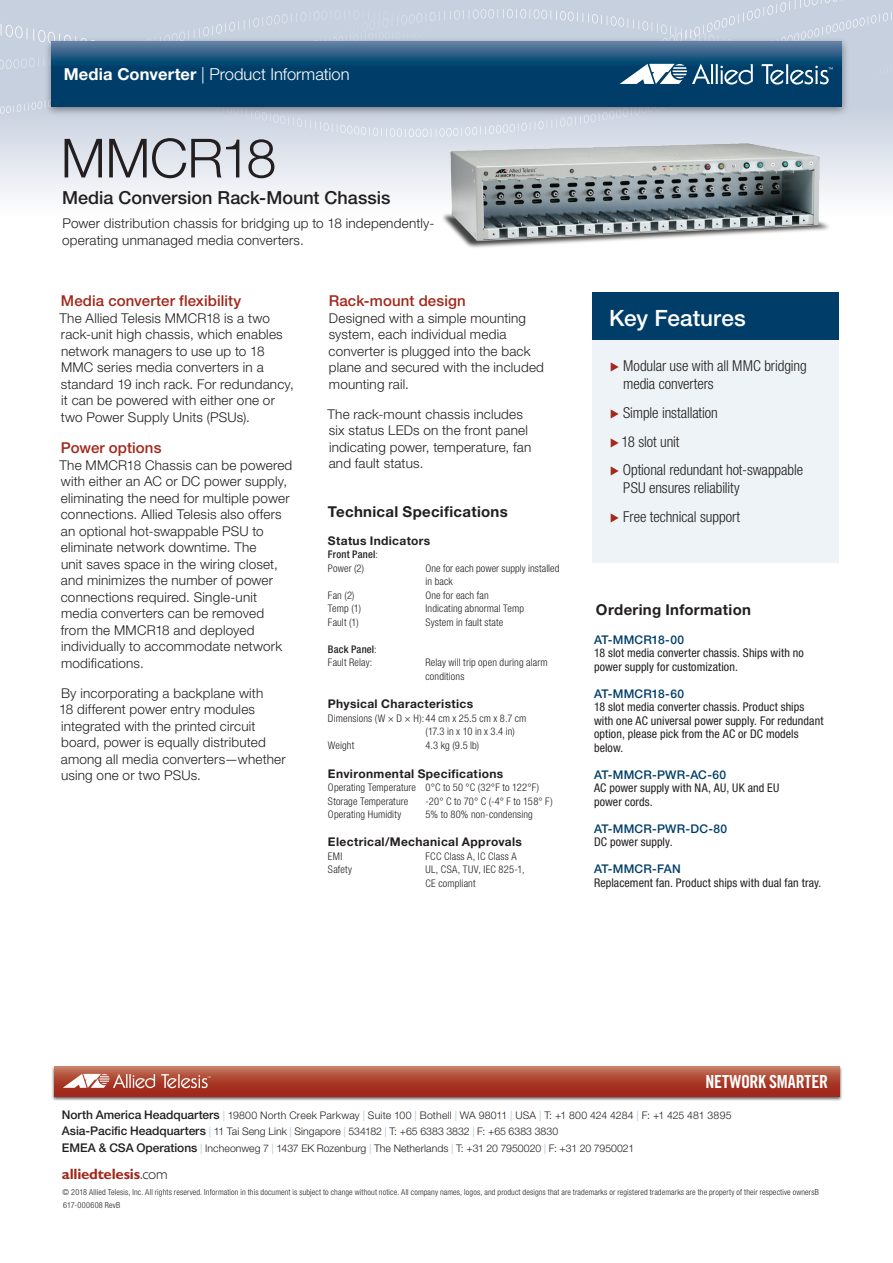
<style>
.page{position:relative;width:893px;height:1263px;background:#fff}
.page>*{position:absolute;margin:0;border:0;box-sizing:border-box;transform-origin:0 0}
.t1{font:300 54px "Helvetica Neue";letter-spacing:-.01em;color:#231f20}
.t2{font:500 22.5px "Helvetica Neue";color:#fff}
.t3{font:500 18px "Helvetica Neue";color:#231f20}
.t4{font:18px "Trade Gothic Bold Cond Twenty";letter-spacing:-.01em;color:#fff}
.t5{font:300 16.5px "Helvetica Neue";color:#fff}
.t6{font:300 condensed 15px/28.7px "Helvetica Neue";letter-spacing:-.005em;color:#231f20}
.t7{font:500 15px "Helvetica Neue";letter-spacing:.005em;color:#a1281b}
.t8{font:700 15px "Helvetica Neue";letter-spacing:.02em;color:#231f20}
.t9{font:700 15px "Gill Sans Std";letter-spacing:-.015em;color:#a1281b}
.t10{font:300 13.5px/16.5px "Helvetica Neue";letter-spacing:.015em;color:#231f20}
.t11{font:condensed 12px/13.5px "Helvetica Neue";letter-spacing:.01em;color:#231f20}
.t12{font:700 12px "Helvetica Neue";letter-spacing:.03em;color:#231f20}
.t13{font:500 12px "Helvetica Neue";letter-spacing:.015em;color:#003e69}
.t14{font:300 condensed 10.5px/13.5px "Helvetica Neue";letter-spacing:.01em;color:#231f20}
.t15{font:300 10.5px/16.5px "Helvetica Neue";letter-spacing:.005em;color:#231f20}
.t16{font:500 condensed 10.5px/13.5px "Helvetica Neue";letter-spacing:.02em;color:#231f20}
.t17{font:300 condensed 8.25px "Helvetica Neue";letter-spacing:.02em;color:#231f20}
.s1{font-weight:700}
.s2{font-weight:300}
.s3{font-weight:500}
.s4{font-family:"Allied Telesis";font-stretch:normal;color:#a1281b}
.s5{font-weight:500;font-size:12px}
.s6{color:#a0bed1}
.s7{font-weight:300;color:#231f20}
</style>
<div class="page">
<div style="left:592px;top:298px;width:247px;height:265px;background:#edf3f6"></div>
<div style="left:592px;top:293px;width:247px;height:47px;background:#003e69"></div>
<div style="left:51px;top:1065px;width:791px;height:36px;background:#231f20;opacity:.75"></div>
<svg style="left:54px;top:1066px;width:785px;height:30px;background:#ae4835"></svg>
<svg style="left:161px;top:1074px;width:49px;height:15px"></svg>
<svg style="left:63px;top:1074px;width:92px;height:15px"></svg>
<div style="left:0;top:0;width:893px;height:215px;background:linear-gradient(to bottom,#bbc6d8,#f0f2f6)"></div>
<svg style="left:339px;top:32px;width:94px;height:5px"></svg>
<svg style="left:0;top:21px;width:97px;height:31px;background:#c9d2e0"></svg>
<svg style="left:282px;top:10px;width:126px;height:14px;background:#c9d1e0"></svg>
<svg style="left:869px;top:58px;width:24px;height:20px"></svg>
<svg style="left:454px;top:9px;width:93px;height:11px"></svg>
<svg style="left:812px;top:0;width:81px;height:28px;background:#c9d2e0"></svg>
<div style="left:43px;top:37px;width:807px;height:80px;background:#231f20;opacity:.5"></div>
<svg style="left:51px;top:42px;width:791px;height:64px;background:#22577f"></svg>
<svg style="left:762px;top:64px;width:71px;height:21px"></svg>
<svg style="left:183px;top:64px;width:570px;height:44px;background:#0f4971"></svg>
<img style="left:440px;top:144px;width:391px;height:104px">
<p class="t5" style="left:64px;top:64px;width:287px"><span class="s1">Media Converter</span> | Product Information</p>
<h1 class="t1" style="left:61px;top:125px;width:217px">MMCR18</h1>
<h3 class="t3" style="left:62px;top:186px;width:330px">Media Conversion Rack-Mount Chassis</h3>
<p class="t10" style="left:62px;top:215px;width:374px">Power distribution chassis for bridging up to 18 independently&shy;operating unmanaged media converters.</p>
<p class="t7" style="left:61px;top:292px;width:182px">Media converter flexibility</p>
<p class="t10" style="left:59px;top:309px;width:236px">The Allied Telesis MMCR18 is a two rack-unit high chassis, which enables network managers to use up to 18<br>MMC series media converters in a standard 19 inch rack. For redundancy, it can be powered with either one or two Power Supply Units (PSUs).</p>
<p class="t7" style="left:61px;top:439px;width:102px">Power options</p>
<p class="t10" style="left:59px;top:456px;width:234px">The MMCR18 Chassis can be powered with either an AC or DC power supply, eliminating the need for multiple power connections. Allied Telesis also offers an optional hot-swappable PSU to eliminate network downtime. The<br>unit saves space in the wiring closet, and minimizes the number of power connections required. Single-unit media converters can be removed from the MMCR18 and deployed individually to accommodate network modifications.</p>
<p class="t10" style="left:59px;top:684px;width:228px">By incorporating a backplane with<br>18 different power entry modules integrated with the printed circuit board, power is equally distributed among all media converters—whether using one or two PSUs.</p>
<p class="t7" style="left:329px;top:292px;width:138px">Rack-mount design</p>
<p class="t10" style="left:329px;top:309px;width:217px">Designed with a simple mounting system, each individual media converter is plugged into the back plane and secured with the included mounting rail.</p>
<p class="t10" style="left:327px;top:405px;width:205px">The rack-mount chassis includes six status LEDs on the front panel indicating power, temperature, fan and fault status.</p>
<p class="t8" style="left:328px;top:502px;width:181px">Technical Specifications</p>
<p class="t12" style="left:328px;top:533px;width:104px">Status Indicators</p>
<p class="t16" style="left:328px;top:547px;width:51px">Front Panel<span class="s2">:<br>Power (2)</span></p>
<p class="t14" style="left:425px;top:561px;width:136px">One for each power supply installed in back</p>
<p class="t14" style="left:328px;top:588px;width:28px">Fan (2)</p>
<p class="t14" style="left:425px;top:588px;width:65px">One for each fan</p>
<p class="t14" style="left:328px;top:601px;width:35px">Temp (1)</p>
<p class="t14" style="left:425px;top:601px;width:100px">Indicating abnormal Temp</p>
<p class="t14" style="left:328px;top:615px;width:32px">Fault (1)</p>
<p class="t14" style="left:425px;top:615px;width:79px">System in fault state</p>
<p class="t14" style="left:328px;top:642px;width:50px"><span class="s3">Back Panel</span>:<br>Fault Relay:</p>
<p class="t14" style="left:425px;top:655px;width:124px">Relay will trip open during alarm conditions</p>
<p class="t12" style="left:328px;top:697px;width:147px">Physical Characteristics</p>
<p class="t14" style="left:328px;top:711px;width:200px">Dimensions (W × D × H):44 cm x 25.5 cm x 8.7 cm</p>
<p class="t14" style="left:425px;top:725px;width:91px">(17.3 in x 10 in x 3.4 in)</p>
<p class="t14" style="left:328px;top:738px;width:28px">Weight</p>
<p class="t14" style="left:425px;top:738px;width:55px">4.3 kg (9.5 lb)</p>
<p class="t12" style="left:328px;top:766px;width:177px">Environmental Specifications</p>
<p class="t14" style="left:328px;top:781px;width:213px">Operating Temperature 0°C to 50 °C (32°F to 122°F)<br>Storage Temperature</p>
<p class="t14" style="left:425px;top:794px;width:129px">-20° C to 70° C (-4° F to 158° F)</p>
<p class="t14" style="left:328px;top:808px;width:75px">Operating Humidity</p>
<p class="t14" style="left:425px;top:808px;width:109px">5% to 80% non-condensing</p>
<p class="t12" style="left:328px;top:834px;width:195px">Electrical/Mechanical Approvals</p>
<p class="t14" style="left:328px;top:849px;width:16px">EMI</p>
<p class="t14" style="left:425px;top:849px;width:93px">FCC Class A, IC Class A</p>
<p class="t14" style="left:328px;top:862px;width:25px">Safety</p>
<p class="t14" style="left:425px;top:862px;width:101px">UL, CSA, TUV, IEC 825-1,<br>CE compliant</p>
<h2 class="t2" style="left:609px;top:304px;width:138px">Key Features</h2>
<p class="t6" style="left:623px;top:357px;width:185px;line-height:18px;text-indent:-13px"><span class="s4">ۼ</span> Modular use with all MMC bridging media converters</p>
<p class="t6" style="left:610px;top:398px;width:195px"><span class="s4">ۼ</span> Simple installation<br><span class="s4">ۼ</span> 18 slot unit<br><span class="s4">ۼ</span> Optional redundant hot-swappable</p>
<p class="t6" style="left:610px;top:473px;width:132px;text-align:right">PSU ensures reliability<br><span class="s4">ۼ</span> Free technical support</p>
<p class="t8" style="left:596px;top:601px;width:157px">Ordering Information</p>
<p class="t13" style="left:594px;top:632px;width:92px">AT-MMCR18-00</p>
<p class="t11" style="left:594px;top:646px;width:211px">18 slot media converter chassis. Ships with no power supply for customization.</p>
<p class="t13" style="left:594px;top:686px;width:92px">AT-MMCR18-60</p>
<p class="t11" style="left:594px;top:700px;width:231px">18 slot media converter chassis. Product ships with one AC universal power supply. For redundant option, please pick from the AC or DC models below.</p>
<p class="t13" style="left:594px;top:767px;width:134px">AT-MMCR-PWR-AC-60</p>
<p class="t11" style="left:594px;top:781px;width:187px">AC power supply with NA, AU, UK and EU power cords.</p>
<p class="t13" style="left:594px;top:821px;width:135px">AT-MMCR-PWR-DC-80</p>
<p class="t11" style="left:594px;top:835px;width:80px">DC power supply.</p>
<p class="t13" style="left:594px;top:862px;width:88px">AT-MMCR-FAN</p>
<p class="t11" style="left:594px;top:876px;width:229px">Replacement fan. Product ships with dual fan tray.</p>
<h3 class="t4" style="left:706px;top:1071px;width:124px">NETWORK SMARTER</h3>
<p class="t15" style="left:62px;top:1106px;width:671px"><span class="s5">North America Headquarters</span> <span class="s6">|</span> 19800 North Creek Parkway <span class="s6">|</span> Suite 100 <span class="s6">|</span> Bothell <span class="s6">|</span> WA 98011 <span class="s6">|</span> USA <span class="s6">|</span> T: +1 800 424 4284 <span class="s6">|</span> F: +1 425 481 3895<br><span class="s5">Asia-Pacific Headquarters</span> <span class="s6">|</span> 11 Tai Seng Link <span class="s6">|</span> Singapore <span class="s6">|</span> 534182 <span class="s6">|</span> T: +65 6383 3832 <span class="s6">|</span> F: +65 6383 3830<br><span class="s5">EMEA &amp; CSA Operations</span> <span class="s6">|</span> Incheonweg 7 <span class="s6">|</span> 1437 EK Rozenburg <span class="s6">|</span> The Netherlands <span class="s6">|</span> T: +31 20 7950020 <span class="s6">|</span> F: +31 20 7950021</p>
<p class="t9" style="left:62px;top:1165px;width:107px">alliedtelesis<span class="s7">.com</span></p>
<p class="t17" style="left:63px;top:1188px;width:758px">© 2018 Allied Telesis, Inc. All rights reserved. Information in this document is subject to change without notice. All company names, logos, and product designs that are trademarks or registered trademarks are the property of their respective ownersB</p>
<p class="t17" style="left:63px;top:1201px;width:59px">617-000608 RevB</p>
</div>
